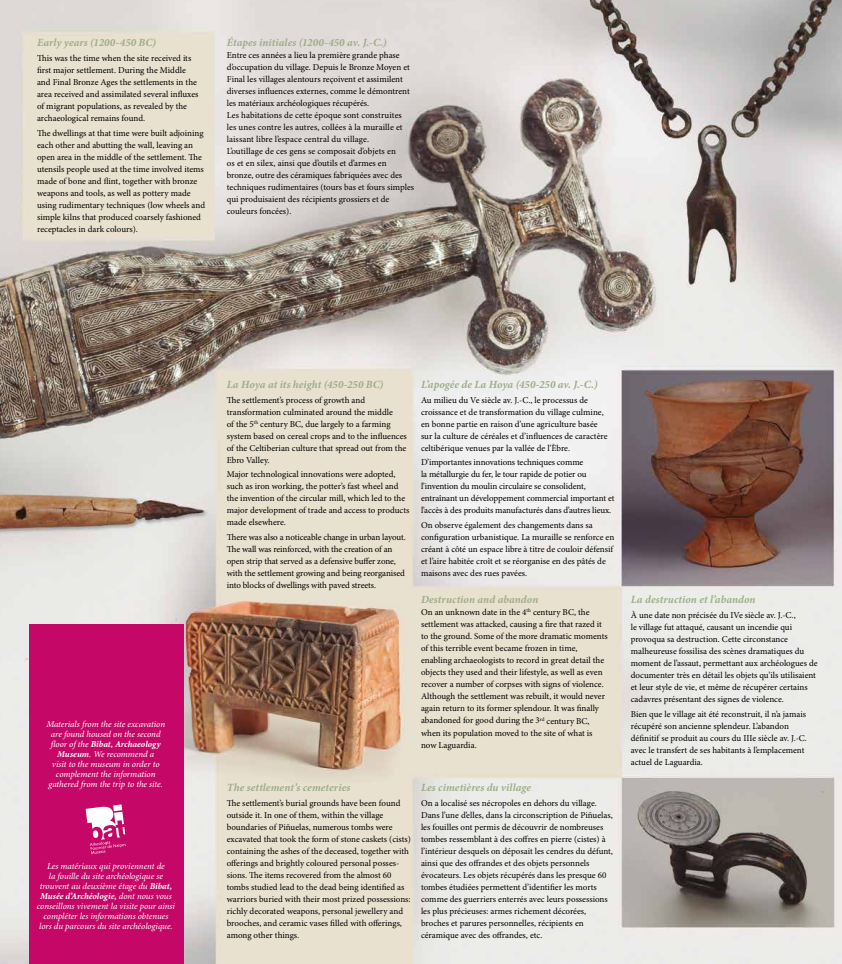
<style>
.page{position:relative;width:842px;height:964px;background:#fff}
.page>*{position:absolute;margin:0;border:0;box-sizing:border-box;transform-origin:0 0}
.t1{font:italic 700 11px "Minion Pro";letter-spacing:.005em;color:#9ead89}
.t2{font:9px/12px "Minion Pro";color:#000}
.t3{font:italic 9px/10px "Minion Pro";letter-spacing:-.01em;color:#fff;text-align:center}
.s1{font-weight:700}
</style>
<div class="page">
<img style="left:0;top:0;width:842px;height:964px">
<div style="left:31px;top:624px;width:153px;height:340px;background:#c50867"></div>
<svg style="left:85px;top:804px;width:41px;height:50px"></svg>
<p class="t1" style="left:37px;top:35px;width:120px">Early years (1200-450 BC)</p>
<p class="t2" style="left:37px;top:52px;width:163px">This was the time when the site received its first major settlement. During the Middle and Final Bronze Ages the settlements in the area received and assimilated several influxes of migrant populations, as revealed by the archaeological remains found.</p>
<p class="t2" style="left:37px;top:127px;width:170px">The dwellings at that time were built adjoining each other and abutting the wall, leaving an open area in the middle of the settlement. The utensils people used at the time involved items made of bone and flint, together with bronze weapons and tools, as well as pottery made using rudimentary techniques (low wheels and simple kilns that produced coarsely fashioned receptacles in dark colours).</p>
<p class="t1" style="left:227px;top:35px;width:161px">Étapes initiales (1200-450 av. J.-C.)</p>
<p class="t2" style="left:227px;top:50px;width:189px">Entre ces années a lieu la première grande phase d’occupation du village. Depuis le Bronze Moyen et Final les villages alentours reçoivent et assimilent diverses influences externes, comme le démontrent les matériaux archéologiques récupérés.<br>Les habitations de cette époque sont construites<br>les unes contre les autres, collées à la muraille et laissant libre l’espace central du village.<br>L’outillage de ces gens se composait d’objets en<br>os et en silex, ainsi que d’outils et d’armes en bronze, outre des céramiques fabriquées avec des techniques rudimentaires (tours bas et fours simples qui produisaient des récipients grossiers et de couleurs foncées).</p>
<p class="t3" style="left:46px;top:719px;width:120px">Materials from the site excavation are found housed on the second floor of the <span class="s1">Bibat, Archaeology<br>Museum</span>. We recommend a<br>visit to the museum in order to complement the information gathered from the trip to the site.</p>
<p class="t3" style="left:42px;top:739px;width:129px">flo r of the <span class="s1">Bibat Museum</span> in the<br>Archaeology section. We recommend a visit to the museum in order<br>to complemen the information</p>
<p class="t3" style="left:37px;top:861px;width:140px">Les matériaux qui proviennent de<br>la fouille du site archéologique se trouvent au deuxième étage du <span class="s1">Bibat, Musée d’Archéologie,</span> dont nous vous conseillons vivement la visite pour ainsi compléter les informations obtenues lors du parcours du site archéologique.</p>
<p class="t3" style="left:37px;top:861px;width:139px">Les matériaux qui provien ent de la fouille du site archéologique se trouvent au d uxième étage du <span class="s1">Musée Bibat </span>Section chéologie, dont nous vous</p>
<p class="t1" style="left:227px;top:376px;width:158px">La Hoya at its height (450-250 BC)</p>
<p class="t2" style="left:227px;top:394px;width:182px">The settlement’s process of growth and transformation culminated around the middle<br>of the 5<sup>th</sup> century BC, due largely to a farming system based on cereal crops and to the influences of the Celtiberian culture that spread out from the Ebro Valley.</p>
<p class="t2" style="left:227px;top:468px;width:184px">Major technological innovations were adopted, such as iron working, the potter’s fast wheel and the invention of the circular mill, which led to the major development of trade and access to products made elsewhere.</p>
<p class="t2" style="left:227px;top:531px;width:180px">There was also a noticeable change in urban layout.<br>The wall was reinforced, with the creation of an open strip that served as a defensive buffer zone, with the settlement growing and being reorganised into blocks of dwellings with paved streets.</p>
<p class="t1" style="left:421px;top:376px;width:178px">L’apogée de La Hoya (450-250 av. J.-C.)</p>
<p class="t2" style="left:421px;top:394px;width:188px">Au milieu du Ve siècle av. J.-C., le processus de croissance et de transformation du village culmine, en bonne partie en raison d’une agriculture basée sur la culture de céréales et d’influences de caractère celtibérique venues par la vallée de l’Èbre.</p>
<p class="t2" style="left:421px;top:456px;width:195px">D’importantes innovations techniques comme<br>la métallurgie du fer, le tour rapide de potier ou l’invention du moulin circulaire se consolident, entraînant un développement commercial important et l’accès à des produits manufacturés dans d’autres lieux.</p>
<p class="t2" style="left:421px;top:519px;width:195px">On observe également des changements dans sa configuration urbanistique. La muraille se renforce en créant à côté un espace libre à titre de couloir défensif et l’aire habitée croît et se réorganise en des pâtés de maisons avec des rues pavées.</p>
<p class="t1" style="left:421px;top:592px;width:119px">Destruction and abandon</p>
<p class="t2" style="left:421px;top:607px;width:188px">On an unknown date in the 4<sup>th</sup> century BC, the settlement was attacked, causing a fire that razed it to the ground. Some of the more dramatic moments of this terrible event became frozen in time, enabling archaeologists to record in great detail the objects they used and their lifestyle, as well as even recover a number of corpses with signs of violence.<br>Although the settlement was rebuilt, it would never again return to its former splendour. It was finally abandoned for good during the 3<sup>rd</sup> century BC, when its population moved to the site of what is now Laguardia.</p>
<p class="t1" style="left:227px;top:780px;width:125px">The settlement’s cemeteries</p>
<p class="t2" style="left:227px;top:797px;width:186px">The settlement’s burial grounds have been found outside it. In one of them, within the village boundaries of Piñuelas, numerous tombs were excavated that took the form of stone caskets (cists) containing the ashes of the deceased, together with offerings and brightly coloured personal posses&shy;sions. The items recovered from the almost 60 tombs studied lead to the dead being identified as warriors buried with their most prized possessions: richly decorated weapons, personal jewellery and brooches, and ceramic vases filled with offerings, among other things.</p>
<p class="t1" style="left:421px;top:780px;width:111px">Les cimetières du village</p>
<p class="t2" style="left:421px;top:797px;width:194px">On a localisé ses nécropoles en dehors du village.<br>Dans l’une d’elles, dans la circonscription de Piñuelas, les fouilles ont permis de découvrir de nombreuses tombes ressemblant à des coffres en pierre (cistes) à l’intérieur desquels on déposait les cendres du défunt, ainsi que des offrandes et des objets personnels évocateurs. Les objets récupérés dans les presque 60 tombes étudiées permettent d’identifier les morts comme des guerriers enterrés avec leurs possessions les plus précieuses: armes richement décorées, broches et parures personnelles, récipients en céramique avec des offrandes, etc.</p>
<p class="t1" style="left:631px;top:592px;width:126px">La destruction et l’abandon</p>
<p class="t2" style="left:631px;top:609px;width:188px">À une date non précisée du IVe siècle av. J.-C.,<br>le village fut attaqué, causant un incendie qui provoqua sa destruction. Cette circonstance malheureuse fossilisa des scènes dramatiques du moment de l’assaut, permettant aux archéologues de documenter très en détail les objets qu’ils utilisaient et leur style de vie, et même de récupérer certains cadavres présentant des signes de violence.</p>
<p class="t2" style="left:631px;top:708px;width:178px">Bien que le village ait été reconstruit, il n’a jamais récupéré son ancienne splendeur. L’abandon définitif se produit au cours du IIIe siècle av. J.-C. avec le transfert de ses habitants à l’emplacement actuel de Laguardia.</p>
</div>
